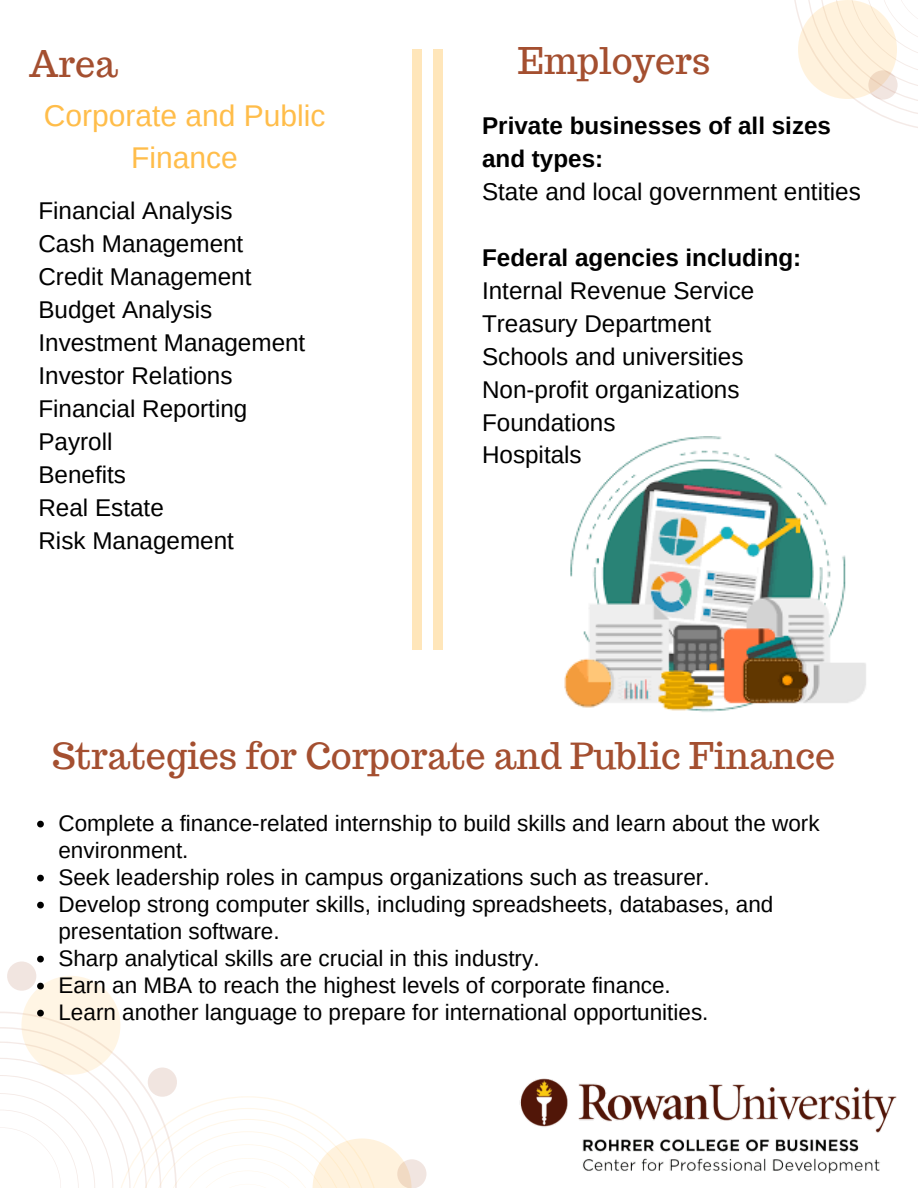
<style>
.page{position:relative;width:918px;height:1188px;background:#fff}
.page>*{position:absolute;margin:0;border:0;box-sizing:border-box;transform-origin:0 0}
.t1{font:36px "Trocchi";color:#a44f30}
.t2{font:30px/41.7px "Arimo";color:#ffbd4a;text-align:center}
.t3{font:24.3px/33px "Arimo";color:#000}
.t4{font:700 24.3px/33px "Arimo";color:#000}
.t5{font:22.5px/27px "Arimo";color:#000}
</style>
<div class="page">
<svg style="left:794px;top:0;width:124px;height:128px"></svg>
<svg style="left:798px;top:0;width:99px;height:99px;background:#fef0db"></svg>
<svg style="left:868px;top:70px;width:30px;height:30px"></svg>
<div style="left:21px;top:976px;width:99px;height:99px;background:#fff5e4;border-radius:50%"></div>
<div style="left:7px;top:961px;width:29px;height:30px;background:#f1e5e0;border-radius:50%"></div>
<div style="left:397px;top:1159px;width:30px;height:29px;background:#f1e5e0;border-radius:50%"></div>
<img style="left:519px;top:1078px;width:378px;height:96px">
<img style="left:564px;top:436px;width:302px;height:276px">
<div style="left:433px;top:49px;width:10px;height:600px;background:#ffe6ba"></div>
<div style="left:412px;top:49px;width:10px;height:600px;background:#ffe6ba"></div>
<svg style="left:37px;top:821px;width:7px;height:6px"></svg>
<svg style="left:37px;top:875px;width:7px;height:6px"></svg>
<svg style="left:37px;top:902px;width:7px;height:6px"></svg>
<svg style="left:37px;top:956px;width:7px;height:6px"></svg>
<svg style="left:37px;top:983px;width:7px;height:6px"></svg>
<svg style="left:0;top:1010px;width:412px;height:178px"></svg>
<h1 class="t1" style="left:29px;top:40px;width:90px">Area</h1>
<h2 class="t2" style="left:44px;top:95px;width:283px">Corporate and Public<br>Finance</h2>
<p class="t3" style="left:38px;top:194px;width:268px">Financial Analysis<br>Cash Management<br>Credit Management<br>Budget Analysis<br>Investment Management<br>Investor Relations<br>Financial Reporting<br>Payroll<br>Benefits<br>Real Estate<br>Risk Management</p>
<h1 class="t1" style="left:518px;top:37px;width:194px">Employers</h1>
<p class="t4" style="left:482px;top:109px;width:351px">Private businesses of all sizes and types:</p>
<p class="t3" style="left:482px;top:175px;width:380px">State and local government entities</p>
<p class="t4" style="left:482px;top:241px;width:321px">Federal agencies including:</p>
<p class="t3" style="left:482px;top:274px;width:274px">Internal Revenue Service<br>Treasury Department<br>Schools and universities<br>Non-profit organizations<br>Foundations<br>Hospitals</p>
<h1 class="t1" style="left:52px;top:732px;width:785px">Strategies for Corporate and Public Finance</h1>
<p class="t5" style="left:58px;top:810px;width:763px">Complete a finance-related internship to build skills and learn about the work environment.<br>Seek leadership roles in campus organizations such as treasurer.<br>Develop strong computer skills, including spreadsheets, databases, and presentation software.<br>Sharp analytical skills are crucial in this industry.<br>Earn an MBA to reach the highest levels of corporate finance.<br>Learn another language to prepare for international opportunities.</p>
</div>
